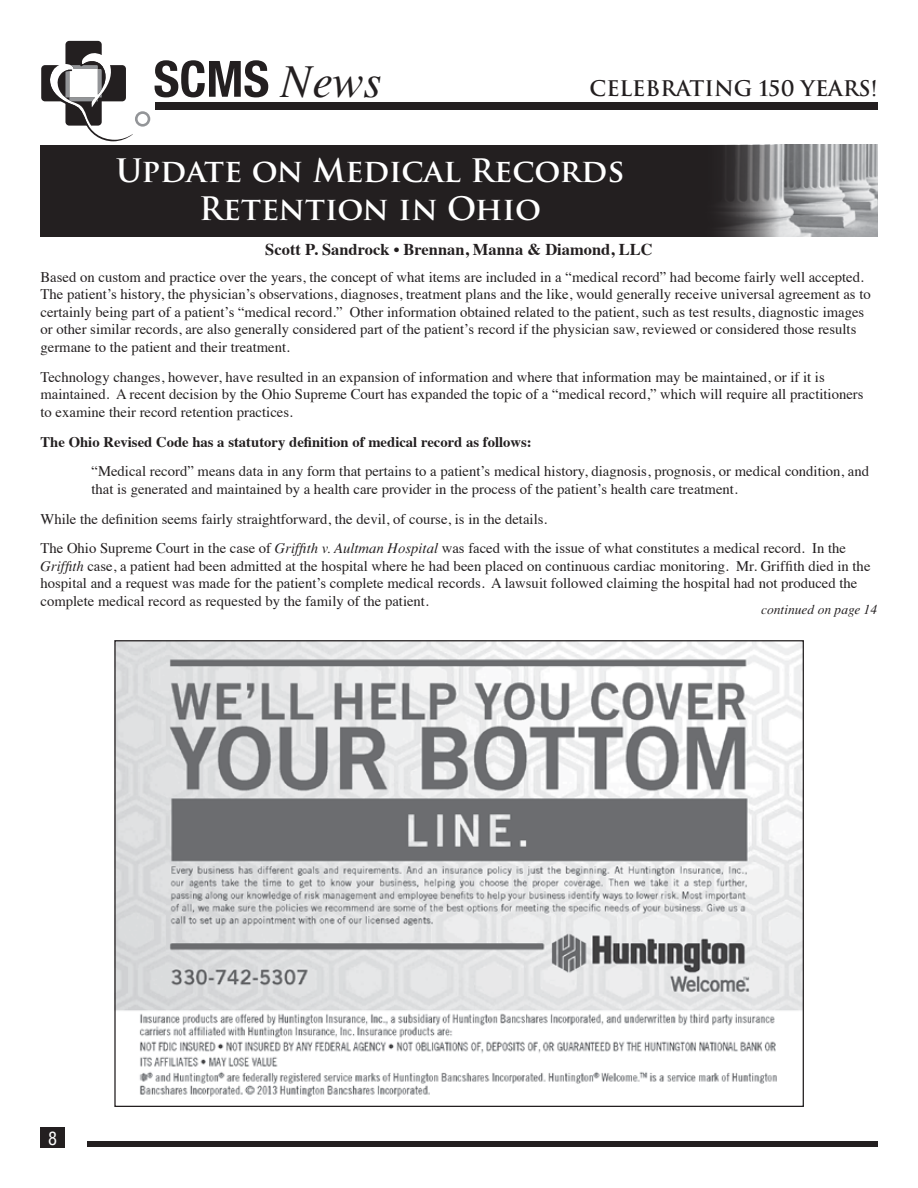
<style>
.page{position:relative;width:918px;height:1188px;background:#fff}
.page>*{position:absolute;margin:0;border:0;box-sizing:border-box;transform-origin:0 0}
.t1{font:700 condensed 50.1px "Helvetica Neue";color:#231f20}
.t2{font:700 31.5px/37.8px "Trajan Pro";color:#fff;text-align:center}
.t3{font:700 21px "Trajan";color:#231f20}
.t4{font:condensed 18px "Helvetica";color:#fff}
.t5{font:700 16.5px "Times";color:#231f20}
.t6{font:14.7px/17.7px "Times";color:#231f20}
.t7{font:700 14.7px "Times";color:#231f20}
.t8{font:italic 13.5px "Times";color:#231f20}
.s1{font-family:"Times";font-weight:400;font-style:italic;font-stretch:normal;font-size:46.5px}
.s2{font-style:italic}
</style>
<div class="page">
<div style="left:40px;top:1127px;width:25px;height:21px;background:#231f20"></div>
<div style="left:87px;top:1142px;width:791px;height:6px;background:#231f20"></div>
<svg style="left:41px;top:41px;width:110px;height:100px"></svg>
<div style="left:133px;top:63px;width:32px;height:39px;background:#fff"></div>
<div style="left:155px;top:102px;width:723px;height:8px;background:#231f20"></div>
<img style="left:116px;top:642px;width:686px;height:455px">
<div style="left:40px;top:145px;width:838px;height:92px;background:#231f20"></div>
<img style="left:719px;top:145px;width:159px;height:92px">
<h1 class="t1" style="left:153px;top:49px;width:230px">SCMS <span class="s1">News</span></h1>
<h3 class="t3" style="left:590px;top:75px;width:289px">CELEBRATING 150 YEARS!</h3>
<h2 class="t2" style="left:116px;top:152px;width:510px">Update on Medical Records<br>Retention in Ohio</h2>
<p class="t5" style="left:265px;top:234px;width:389px">Scott P. Sandrock • Brennan, Manna &amp; Diamond, LLC</p>
<p class="t6" style="left:40px;top:266px;width:832px">Based on custom and practice over the years, the concept of what items are included in a “medical record” had become fairly well accepted.<br>The patient’s history, the physician’s observations, diagnoses, treatment plans and the like, would generally receive universal agreement as to certainly being part of a patient’s “medical record.” Other information obtained related to the patient, such as test results, diagnostic images or other similar records, are also generally considered part of the patient’s record if the physician saw, reviewed or considered those results germane to the patient and their treatment.</p>
<p class="t6" style="left:40px;top:367px;width:825px">Technology changes, however, have resulted in an expansion of information and where that information may be maintained, or if it is maintained. A recent decision by the Ohio Supreme Court has expanded the topic of a “medical record,” which will require all practitioners to examine their record retention practices.</p>
<p class="t7" style="left:40px;top:428px;width:493px">The Ohio Revised Code has a statutory definition of medical record as follows:</p>
<p class="t6" style="left:91px;top:461px;width:779px">“Medical record” means data in any form that pertains to a patient’s medical history, diagnosis, prognosis, or medical condition, and that is generated and maintained by a health care provider in the process of the patient’s health care treatment.</p>
<p class="t6" style="left:40px;top:502px;width:807px;line-height:29.7px">While the definition seems fairly straightforward, the devil, of course, is in the details.<br>The Ohio Supreme Court in the case of <span class="s2">Griffith v. Aultman Hospital</span> was faced with the issue of what constitutes a medical record. In the</p>
<p class="t6" style="left:40px;top:556px;width:832px"><span class="s2">Griffith</span> case, a patient had been admitted at the hospital where he had been placed on continuous cardiac monitoring. Mr. Griffith died in the hospital and a request was made for the patient’s complete medical records. A lawsuit followed claiming the hospital had not produced the complete medical record as requested by the family of the patient.</p>
<p class="t8" style="left:761px;top:602px;width:118px">continued on page 14</p>
<p class="t4" style="left:48px;top:1127px;width:10px">8</p>
</div>
